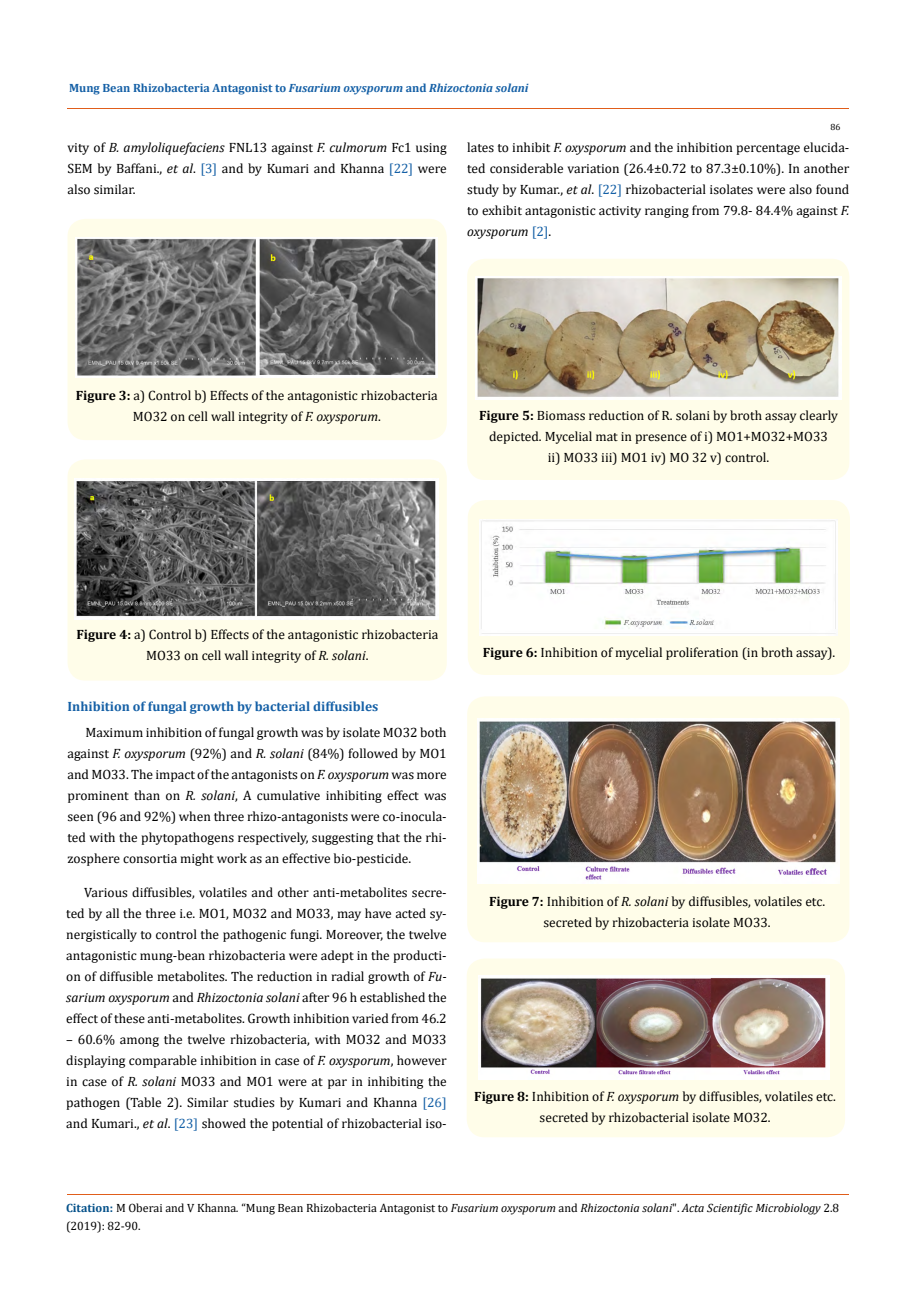
<style>
.page{position:relative;width:917px;height:1296px;background:#fff}
.page>*{position:absolute;margin:0;border:0;box-sizing:border-box;transform-origin:0 0}
.t1{font:13.5px/21px "Cambria";color:#000;text-align:justify}
.t2{font:700 13.5px "Cambria";color:#1560a6}
.t3{font:12px/18px "Cambria";color:#000}
.t4{font:700 12px "Cambria";color:#1560a6}
.t5{font:9px "Cambria";color:#000}
.s1{font-style:italic}
.s2{color:#1560a6}
.s3{font-weight:700}
.s4{font-weight:700;color:#035089}
</style>
<div class="page">
<hr style="left:67px;top:109px;width:782px;height:1px;background:#e05d1a">
<div style="left:67px;top:219px;width:380px;height:221px;background:#fffde9;border-radius:18px"></div>
<img style="left:76px;top:237px;width:361px;height:140px">
<div style="left:67px;top:459px;width:380px;height:222px;background:#fffde9;border-radius:18px"></div>
<img style="left:74px;top:479px;width:364px;height:140px">
<div style="left:467px;top:259px;width:382px;height:221px;background:#fffde9;border-radius:18px"></div>
<img style="left:475px;top:277px;width:366px;height:122px">
<div style="left:468px;top:500px;width:382px;height:175px;background:#fffde9;border-radius:18px"></div>
<img style="left:480px;top:519px;width:357px;height:117px">
<div style="left:467px;top:696px;width:382px;height:246px;background:#fffde9;border-radius:18px"></div>
<img style="left:477px;top:718px;width:362px;height:166px">
<div style="left:466px;top:959px;width:379px;height:178px;background:#fffde9;border-radius:18px"></div>
<img style="left:479px;top:975px;width:350px;height:105px">
<hr style="left:67px;top:1195px;width:782px;height:1px;background:#e05d1a">
<p class="t4" style="left:69px;top:79px;width:461px">Mung Bean Rhizobacteria Antagonist to <span class="s1">Fusarium oxysporum</span> and <span class="s1">Rhizoctonia solani</span></p>
<p class="t5" style="left:830px;top:122px;width:11px">86</p>
<p class="t1" style="left:67px;top:136px;width:381px">vity of <span class="s1">B. amyloliquefaciens</span> FNL13 against <span class="s1">F. culmorum</span> Fc1 using SEM by Baffani., <span class="s1">et al</span>. <span class="s2">[3]</span> and by Kumari and Khanna <span class="s2">[22]</span> were also similar.</p>
<p class="t1" style="left:467px;top:136px;width:384px">lates to inhibit <span class="s1">F. oxysporum</span> and the inhibition percentage elucida&shy;ted considerable variation (26.4±0.72 to 87.3±0.10%). In another study by Kumar., <span class="s1">et al</span>. <span class="s2">[22]</span> rhizobacterial isolates were also found to exhibit antagonistic activity ranging from 79.8- 84.4% against <span class="s1">F. oxysporum</span> <span class="s2">[2]</span>.</p>
<p class="t1" style="left:76px;top:385px;width:363px;text-align:center"><span class="s3">Figure 3:</span> a) Control b) Effects of the antagonistic rhizobacteria<br>MO32 on cell wall integrity of <span class="s1">F. oxysporum</span>.</p>
<p class="t1" style="left:479px;top:405px;width:360px;text-align:center"><span class="s3">Figure 5:</span> Biomass reduction of R. solani by broth assay clearly depicted. Mycelial mat in presence of i) MO1+MO32+MO33<br>ii) MO33 iii) MO1 iv) MO 32 v) control.</p>
<p class="t1" style="left:76px;top:624px;width:363px;text-align:center"><span class="s3">Figure 4:</span> a) Control b) Effects of the antagonistic rhizobacteria<br>MO33 on cell wall integrity of <span class="s1">R. solani</span>.</p>
<p class="t2" style="left:67px;top:697px;width:312px">Inhibition of fungal growth by bacterial diffusibles</p>
<p class="t1" style="left:67px;top:722px;width:381px;text-indent:18px">Maximum inhibition of fungal growth was by isolate MO32 both against <span class="s1">F. oxysporum</span> (92%) and <span class="s1">R. solani</span> (84%) followed by MO1 and MO33. The impact of the antagonists on <span class="s1">F. oxysporum</span> was more prominent than on <span class="s1">R. solani</span>, A cumulative inhibiting effect was seen (96 and 92%) when three rhizo-antagonists were co-inocula&shy;ted with the phytopathogens respectively, suggesting that the rhi&shy;zosphere consortia might work as an effective bio-pesticide.</p>
<p class="t1" style="left:66px;top:881px;width:382px;text-indent:18px">Various diffusibles, volatiles and other anti-metabolites secre&shy;ted by all the three i.e. MO1, MO32 and MO33, may have acted sy&shy;nergistically to control the pathogenic fungi. Moreover, the twelve antagonistic mung-bean rhizobacteria were adept in the producti&shy;on of diffusible metabolites. The reduction in radial growth of <span class="s1">Fu&shy;sarium oxysporum</span> and <span class="s1">Rhizoctonia solani</span> after 96 h established the effect of these anti-metabolites. Growth inhibition varied from 46.2</p>
<p class="t1" style="left:66px;top:1028px;width:382px">– 60.6% among the twelve rhizobacteria, with MO32 and MO33 displaying comparable inhibition in case of <span class="s1">F. oxysporum</span>, however in case of <span class="s1">R. solani</span> MO33 and MO1 were at par in inhibiting the pathogen (Table 2). Similar studies by Kumari and Khanna <span class="s2">[26] </span>and Kumari., <span class="s1">et al</span>. <span class="s2">[23]</span> showed the potential of rhizobacterial iso-</p>
<p class="t1" style="left:483px;top:642px;width:354px"><span class="s3">Figure 6:</span> Inhibition of mycelial proliferation (in broth assay).</p>
<p class="t1" style="left:489px;top:891px;width:337px;text-align:center"><span class="s3">Figure 7:</span> Inhibition of <span class="s1">R. solani</span> by diffusibles, volatiles etc. secreted by rhizobacteria isolate MO33.</p>
<p class="t1" style="left:474px;top:1086px;width:363px;text-align:center"><span class="s3">Figure 8:</span> Inhibition of <span class="s1">F. oxysporum</span> by diffusibles, volatiles etc. secreted by rhizobacterial isolate MO32.</p>
<p class="t3" style="left:66px;top:1199px;width:774px"><span class="s4">Citation:</span> M Oberai and V Khanna<span class="s1">.</span> “Mung Bean Rhizobacteria Antagonist to <span class="s1">Fusarium oxysporum</span> and <span class="s1">Rhizoctonia solani</span>". <span class="s1">Acta Scientific Microbiology</span> 2.8 (2019): 82-90.</p>
</div>
